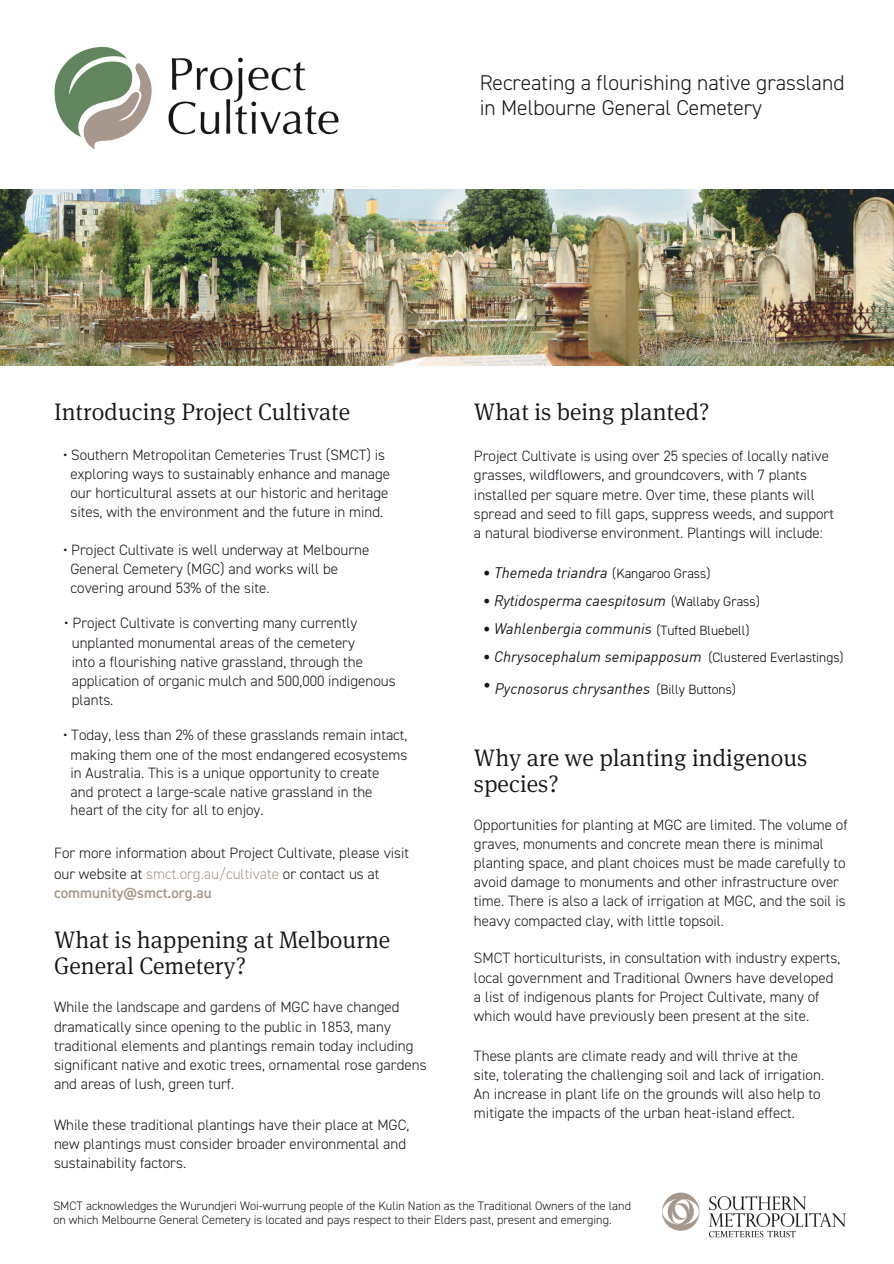
<style>
.page{position:relative;width:894px;height:1264px;background:#fff}
.page>*{position:absolute;margin:0;border:0;box-sizing:border-box;transform-origin:0 0}
.t1{font:300 24px/25.8px "Meta Serif Pro";color:#19151b}
.t2{font:300 21.45px/24.8px "DIN2014";color:#19151b}
.t3{font:300 15px/19.2px "DIN2014";color:#19151b}
.t4{font:italic 15px "DIN";color:#19151b}
.t5{font:600 15px "DIN2014";color:#a6988d}
.t6{font:300 13.5px "DIN2014";color:#000}
.t7{font:300 12.3px/13.5px "DIN2014";color:#19151b}
.s1{color:#a6988d}
.s2{font-family:"DIN2014";font-weight:300;font-style:normal;font-size:28.8px}
</style>
<div class="page">
<svg style="left:55px;top:47px;width:97px;height:102px"></svg>
<img style="left:168px;top:57px;width:171px;height:78px">
<img style="left:0;top:189px;width:893px;height:177px">
<img style="left:662px;top:1192px;width:184px;height:46px">
<h2 class="t2" style="left:479px;top:71px;width:366px">Recreating a flourishing native grassland in Melbourne General Cemetery</h2>
<h1 class="t1" style="left:54px;top:397px;width:298px">Introducing Project Cultivate</h1>
<p class="t3" style="left:63px;top:445px;width:328px;text-align:center">• Southern Metropolitan Cemeteries Trust (SMCT) is exploring ways to sustainably enhance and manage our horticultural assets at our historic and heritage sites, with the environment and the future in mind.</p>
<p class="t3" style="left:70px;top:540px;width:300px;text-indent:-8px">• Project Cultivate is well underway at Melbourne<br>General Cemetery (MGC) and works will be covering around 53% of the site.</p>
<p class="t3" style="left:72px;top:613px;width:325px;text-indent:-8px">• Project Cultivate is converting many currently unplanted monumental areas of the cemetery<br>into a flourishing native grassland, through the application of organic mulch and 500,000 indigenous plants.</p>
<p class="t3" style="left:63px;top:724px;width:346px;line-height:19.8px;text-align:center">• Today, less than 2% of these grasslands remain intact, making them one of the most endangered ecosystems</p>
<p class="t3" style="left:70px;top:763px;width:310px;line-height:18.6px">in Australia. This is a unique opportunity to create and protect a large-scale native grassland in the heart of the city for all to enjoy.</p>
<p class="t3" style="left:54px;top:841px;width:356px;line-height:21.3px">For more information about Project Cultivate, please visit our website at <span class="s1">smct.org.au/cultivate</span> or contact us at</p>
<p class="t5" style="left:54px;top:883px;width:159px">community@smct.org.au</p>
<h1 class="t1" style="left:54px;top:925px;width:338px">What is happening at Melbourne<br>General Cemetery?</h1>
<p class="t3" style="left:54px;top:997px;width:374px">While the landscape and gardens of MGC have changed dramatically since opening to the public in 1853, many traditional elements and plantings remain today including significant native and exotic trees, ornamental rose gardens and areas of lush, green turf.</p>
<p class="t3" style="left:54px;top:1115px;width:357px">While these traditional plantings have their place at MGC, new plantings must consider broader environmental and sustainability factors.</p>
<h1 class="t1" style="left:474px;top:397px;width:237px">What is being planted?</h1>
<p class="t3" style="left:474px;top:446px;width:361px">Project Cultivate is using over 25 species of locally native grasses, wildflowers, and groundcovers, with 7 plants installed per square metre. Over time, these plants will spread and seed to fill gaps, suppress weeds, and support a natural biodiverse environment. Plantings will include:</p>
<p class="t6" style="left:612px;top:565px;width:100px">(Kangaroo Grass)</p>
<p class="t6" style="left:671px;top:593px;width:90px">(Wallaby Grass)</p>
<p class="t6" style="left:656px;top:621px;width:95px">(Tufted Bluebell)</p>
<p class="t6" style="left:708px;top:649px;width:137px">(Clustered Everlastings)</p>
<p class="t6" style="left:656px;top:680px;width:81px">(Billy Buttons)</p>
<p class="t4" style="left:483px;top:563px;width:126px">• Themeda triandra</p>
<p class="t4" style="left:483px;top:591px;width:184px">• Rytidosperma caespitosum</p>
<p class="t4" style="left:483px;top:619px;width:170px">• Wahlenbergia communis</p>
<p class="t4" style="left:483px;top:647px;width:220px">• Chrysocephalum semipapposum</p>
<p class="t4" style="left:483px;top:679px;width:169px"><span class="s2">•</span> Pycnosorus chrysanthes</p>
<h1 class="t1" style="left:474px;top:743px;width:335px">Why are we planting indigenous species?</h1>
<p class="t3" style="left:474px;top:815px;width:375px">Opportunities for planting at MGC are limited. The volume of graves, monuments and concrete mean there is minimal planting space, and plant choices must be made carefully to avoid damage to monuments and other infrastructure over time. There is also a lack of irrigation at MGC, and the soil is heavy compacted clay, with little topsoil.</p>
<p class="t3" style="left:474px;top:948px;width:368px">SMCT horticulturists, in consultation with industry experts, local government and Traditional Owners have developed a list of indigenous plants for Project Cultivate, many of which would have previously been present at the site.</p>
<p class="t3" style="left:474px;top:1046px;width:351px">These plants are climate ready and will thrive at the site, tolerating the challenging soil and lack of irrigation.<br>An increase in plant life on the grounds will also help to mitigate the impacts of the urban heat-island effect.</p>
<p class="t7" style="left:53px;top:1198px;width:579px">SMCT acknowledges the Wurundjeri Woi-wurrung people of the Kulin Nation as the Traditional Owners of the land on which Melbourne General Cemetery is located and pays respect to their Elders past, present and emerging.</p>
</div>
